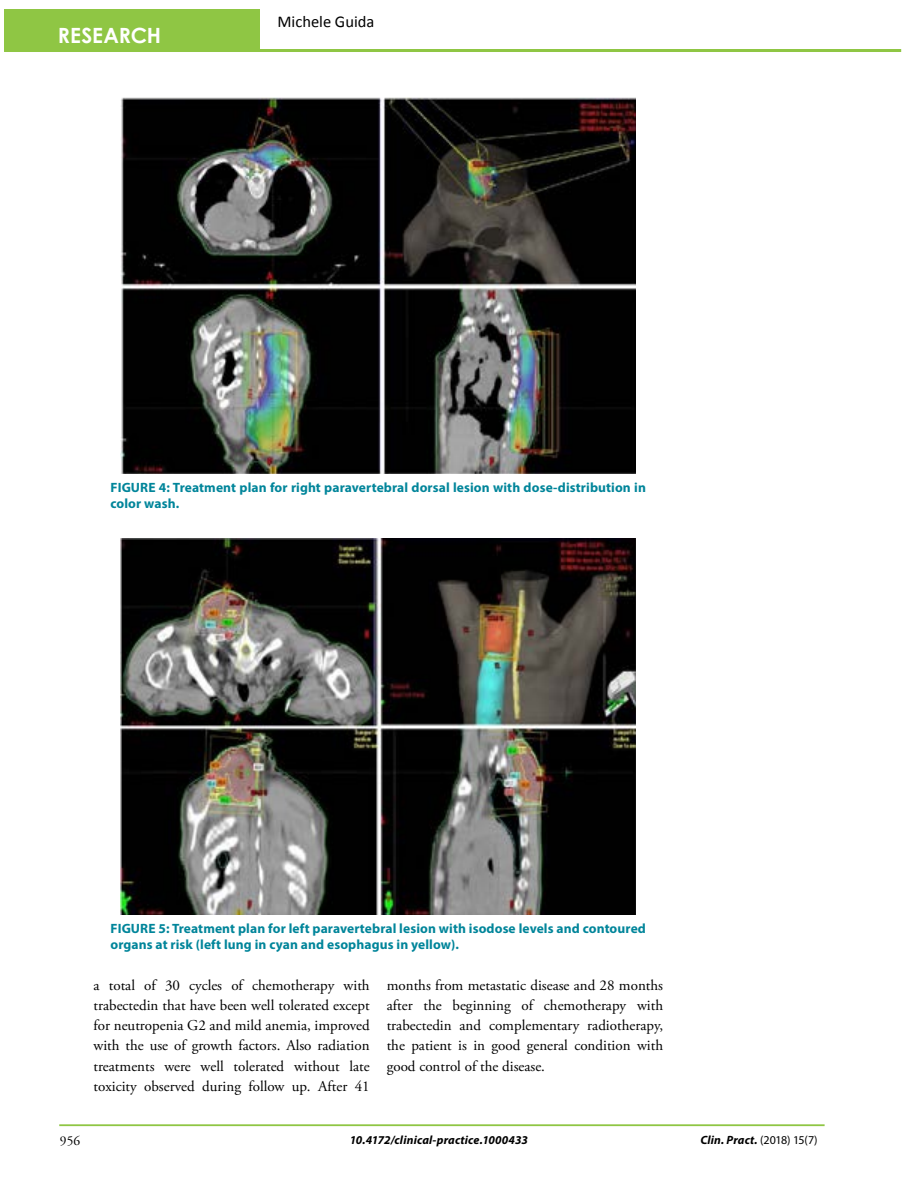
<style>
.page{position:relative;width:918px;height:1188px;background:#fff}
.page>*{position:absolute;margin:0;border:0;box-sizing:border-box;transform-origin:0 0}
.t1{font:700 21px "Century Gothic";color:#fff}
.t2{font:16.5px "Calibri";color:#000}
.t3{font:15px/20.2px "Adobe Garamond Pro";color:#000;text-align:justify}
.t4{font:700 13.5px/16.2px "Myriad Pro";letter-spacing:.01em;color:#00859a}
.t5{font:13.5px "Adobe Garamond Pro";color:#000}
.t6{font:italic 700 12px "Myriad Pro";letter-spacing:.015em;color:#000}
.s1{font-weight:400;font-style:normal}
</style>
<div class="page">
<hr style="left:59px;top:1124px;width:766px;height:2px;background:#8fc644">
<hr style="left:4px;top:49px;width:897px;height:3px;background:#8fc644">
<div style="left:4px;top:9px;width:256px;height:42px;background:#8fc644"></div>
<img style="left:121px;top:98px;width:514px;height:375px">
<img style="left:121px;top:538px;width:514px;height:376px">
<h1 class="t1" style="left:58px;top:19px;width:105px">RESEARCH</h1>
<p class="t2" style="left:277px;top:11px;width:98px">Michele Guida</p>
<p class="t4" style="left:110px;top:479px;width:537px">FIGURE 4: Treatment plan for right paravertebral dorsal lesion with dose-distribution in color wash.</p>
<p class="t4" style="left:110px;top:920px;width:537px">FIGURE 5: Treatment plan for left paravertebral lesion with isodose levels and contoured organs at risk (left lung in cyan and esophagus in yellow).</p>
<p class="t3" style="left:94px;top:975px;width:278px">a total of 30 cycles of chemotherapy with trabectedin that have been well tolerated except for neutropenia G2 and mild anemia, improved with the use of growth factors. Also radiation treatments were well tolerated without late toxicity observed during follow up. After 41</p>
<p class="t3" style="left:387px;top:975px;width:278px">months from metastatic disease and 28 months after the beginning of chemotherapy with trabectedin and complementary radiotherapy, the patient is in good general condition with good control of the disease.</p>
<p class="t5" style="left:60px;top:1133px;width:22px">956</p>
<p class="t6" style="left:700px;top:1132px;width:119px">Clin. Pract. <span class="s1">(2018) 15(7)</span></p>
<p class="t6" style="left:350px;top:1132px;width:180px">10.4172/clinical-practice.1000433</p>
</div>
